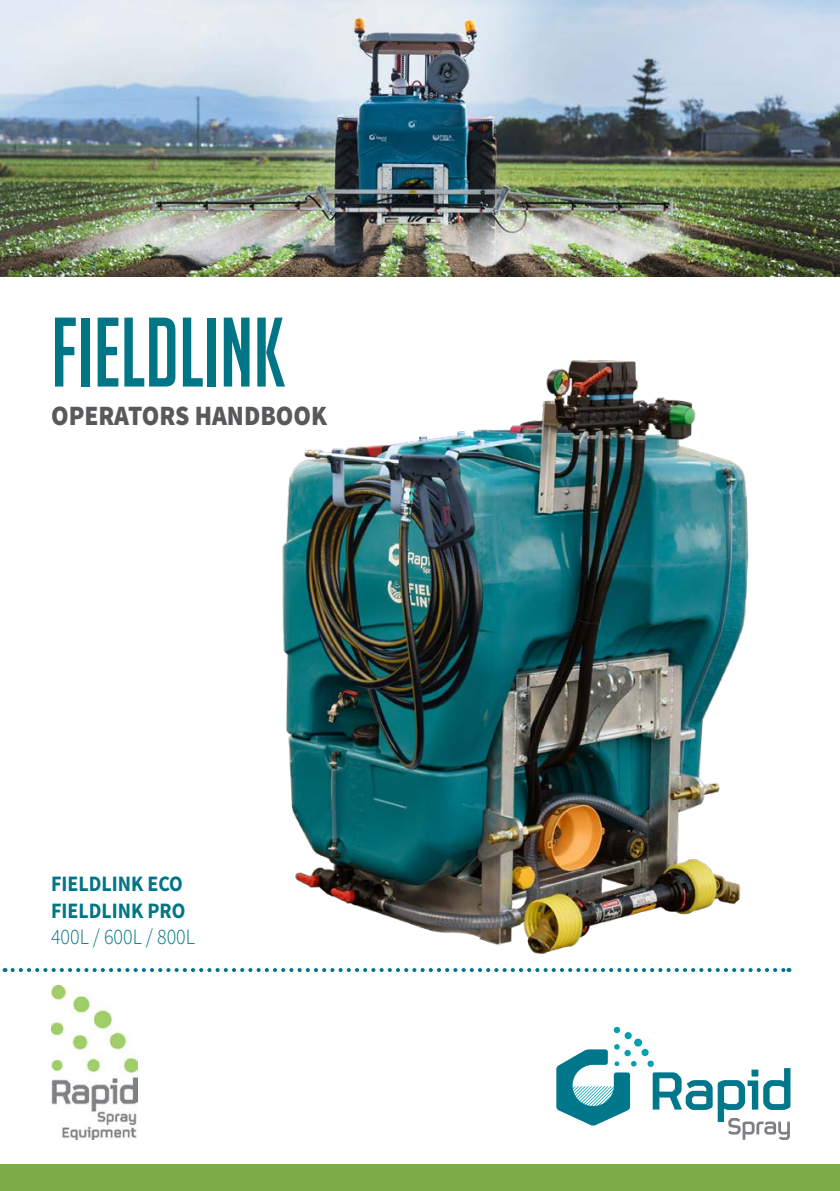
<style>
.page{position:relative;width:840px;height:1191px;background:#fff}
.page>*{position:absolute;margin:0;border:0;box-sizing:border-box;transform-origin:0 0}
.t1{font:96px "Big Noodle Titling";color:#007586;scale:.91 1}
.t2{font:900 28px "Source Sans Pro";color:#58595b;scale:.91 1}
.t3{font:700 22px "Source Sans Pro";color:#007586;scale:.91 1}
.t4{font:300 22px "Source Sans Pro";color:#007586;scale:.91 1}
</style>
<div class="page">
<img style="left:0;top:0;width:839px;height:276px">
<img style="left:51px;top:985px;width:87px;height:154px">
<svg style="left:13px;top:968px;width:776px;height:4px"></svg>
<div style="left:0;top:1164px;width:839px;height:27px;background:#7dab44"></div>
<img style="left:219px;top:360px;width:553px;height:612px">
<svg style="left:556px;top:1026px;width:234px;height:114px"></svg>
<p class="t1" style="left:51px;top:301px;width:259px">FIELDLINK</p>
<p class="t2" style="left:51px;top:397px;width:304px">OPERATORS HANDBOOK</p>
<p class="t3" style="left:51px;top:870px;width:146px">FIELDLINK ECO</p>
<p class="t3" style="left:51px;top:896px;width:149px">FIELDLINK PRO</p>
<p class="t4" style="left:51px;top:923px;width:159px">400L / 600L / 800L</p>
</div>
